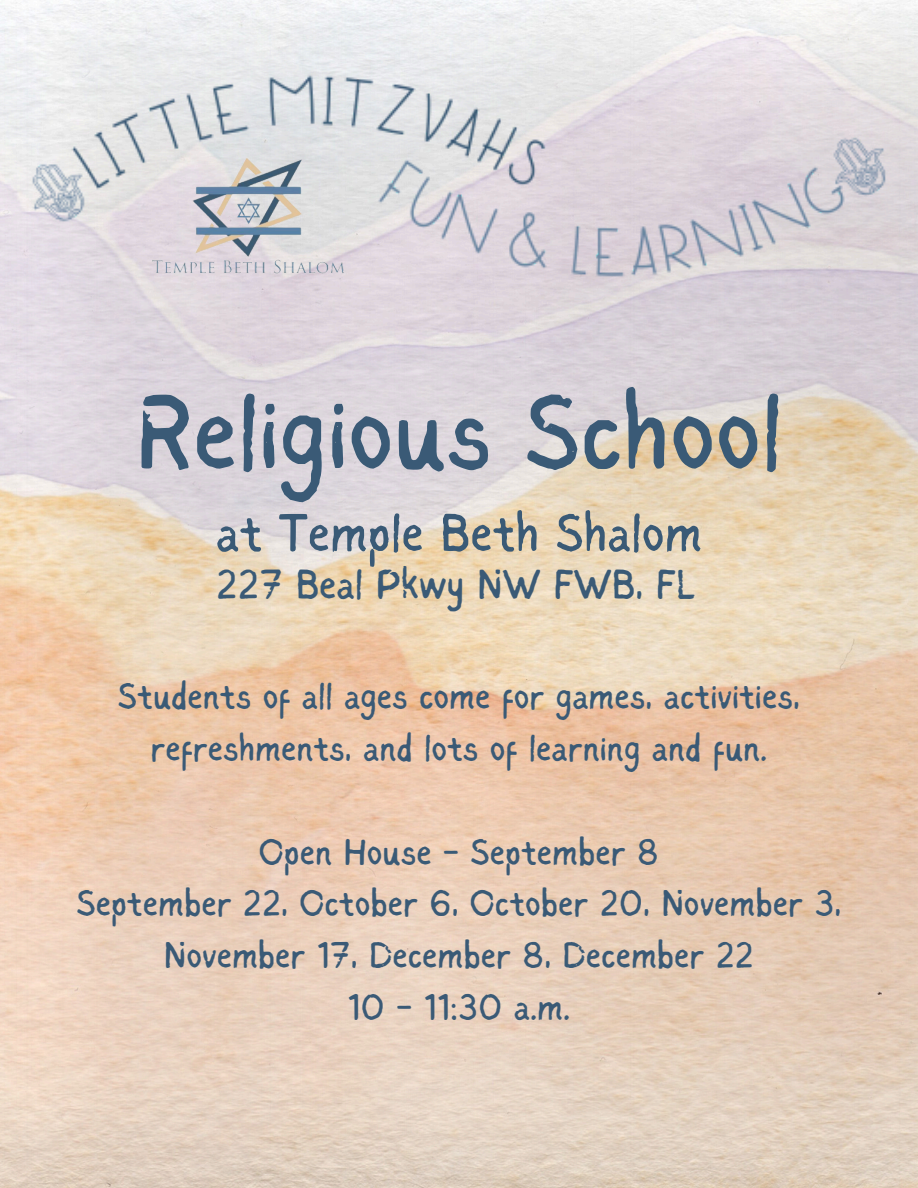
<style>
.page{position:relative;width:918px;height:1188px;background:#fff}
.page>*{position:absolute;margin:0;border:0;box-sizing:border-box;transform-origin:0 0}
.t1{font:108px "Sigher";color:#3a5a76}
.t2{font:54px "Sigher";color:#3a5a76}
.t3{font:42px "Sigher";color:#3a5a76}
.t4{font:37.2px/51.8px "Sigher";color:#3a5a76;text-align:center}
</style>
<div class="page">
<img style="left:0;top:0;width:918px;height:1188px">
<img style="left:16px;top:60px;width:885px;height:252px">
<h1 class="t1" style="left:136px;top:389px;width:648px">Religious School</h1>
<p class="t2" style="left:216px;top:511px;width:488px">at Temple Beth Shalom</p>
<p class="t3" style="left:216px;top:567px;width:480px">227 Beal Pkwy NW FWB, FL</p>
<h2 class="t4" style="left:118px;top:673px;width:684px">Students of all ages come for games, activities, refreshments, and lots of learning and fun.</h2>
<h3 class="t4" style="left:259px;top:829px;width:402px">Open House - September 8</h3>
<p class="t4" style="left:77px;top:880px;width:766px">September 22, October 6, October 20, November 3,<br>November 17, December 8, December 22</p>
<p class="t4" style="left:347px;top:984px;width:224px">10 - 11:30 a.m.</p>
</div>
